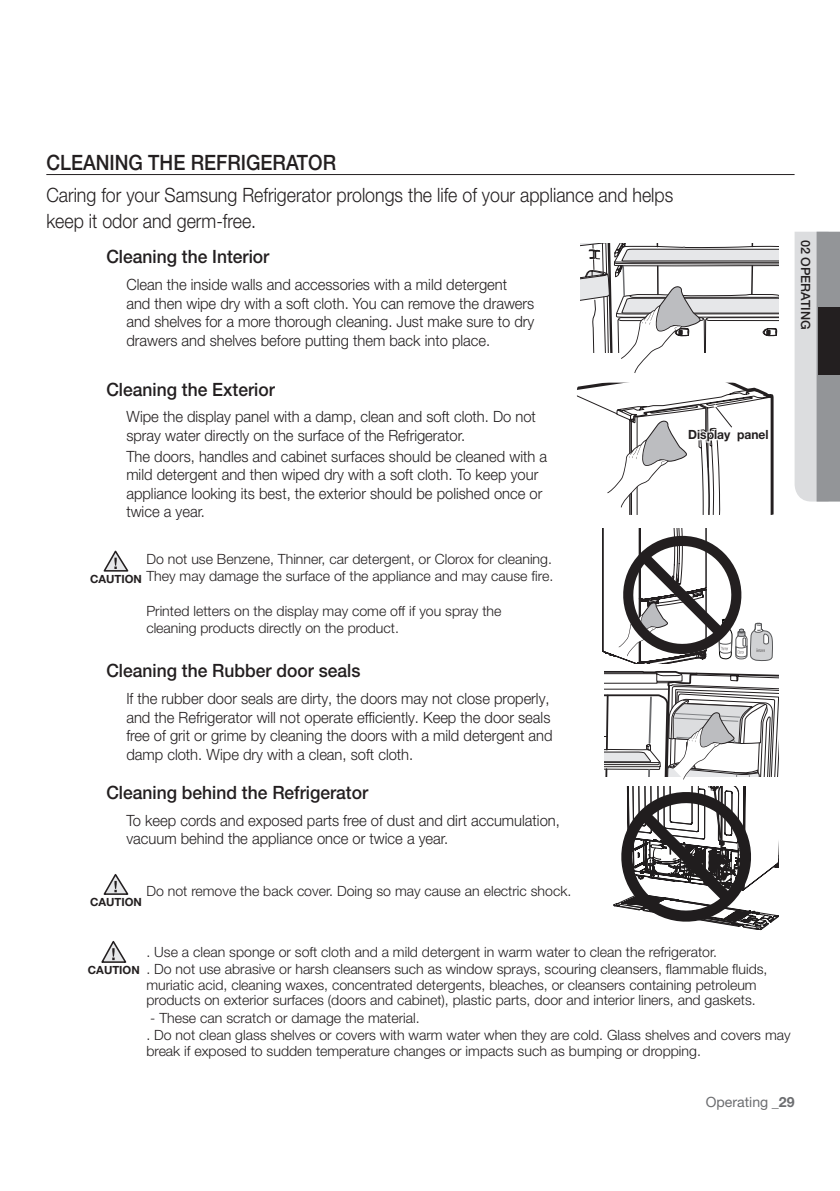
<style>
.page{position:relative;width:840px;height:1191px;background:#fff}
.page>*{position:absolute;margin:0;border:0;box-sizing:border-box;transform-origin:0 0}
.Level2__Heading_Hidd{font:500 21.2px "Helvetica Neue LT Pro";color:#231f20;scale:.9 1}
.Level1__Headcopy{font:300 19.8px "Helvetica Neue LT Pro";color:#231f20;scale:.9 1}
.Level1__Headcopy-2{font:500 18.4px "Helvetica Neue LT Pro";color:#231f20;scale:.95 1}
.Level1__Headcopy-3{font:300 15.6px/18.6px "Helvetica Neue LT Pro";color:#231f20;scale:.95 1}
.Level1__Body{font:300 14.2px/15.6px "Helvetica Neue LT Pro";color:#231f20}
.Level1_Body{font:14.2px "Helvetica Neue LT Pro";color:#6c6d70}
.Level1__Headcopy-4{font:700 12.6px "Helvetica Neue LT Pro";color:#231f20;scale:.95 1}
.Level1__Body-2{font:500 12.6px "Helvetica Neue LT Pro";color:#231f20}
.Table__Body{font:700 11.2px "Helvetica Neue LT Pro";color:#231f20}
.s1{font-weight:700}
</style>
<div class="page">
<svg style="left:580px;top:243px;width:198px;height:130px"></svg>
<svg style="left:103px;top:550px;width:26px;height:22px"></svg>
<svg style="left:103px;top:874px;width:26px;height:21px"></svg>
<svg style="left:576px;top:383px;width:197px;height:132px"></svg>
<svg style="left:613px;top:786px;width:165px;height:144px"></svg>
<svg style="left:602px;top:528px;width:176px;height:251px"></svg>
<hr style="left:46px;top:174px;width:748px;height:1px;background:#231f20">
<svg style="left:794px;top:232px;width:45px;height:269px;background:#bdbec1"></svg>
<div style="left:817px;top:307px;width:22px;height:68px;background:#231f20"></div>
<svg style="left:101px;top:940px;width:26px;height:23px"></svg>
<p class="Level2__Heading_Hidd" style="left:46px;top:150px;width:323px">CLEANING THE REFRIGERATOR</p>
<p class="Level1__Headcopy" style="left:46px;top:183px;width:697px">Caring for your Samsung Refrigerator prolongs the life of your appliance and helps</p>
<p class="Level1__Headcopy" style="left:46px;top:209px;width:234px">keep it odor and germ-free.</p>
<p class="Level1__Headcopy-2" style="left:106px;top:246px;width:173px">Cleaning the Interior</p>
<p class="Level1__Headcopy-3" style="left:126px;top:275px;width:430px">Clean the inside walls and accessories with a mild detergent and then wipe dry with a soft cloth. You can remove the drawers and shelves for a more thorough cleaning. Just make sure to dry drawers and shelves before putting them back into place.</p>
<p class="Level1__Headcopy-2" style="left:106px;top:378px;width:179px">Cleaning the Exterior</p>
<p class="Level1__Headcopy-3" style="left:126px;top:407px;width:432px">Wipe the display panel with a damp, clean and soft cloth. Do not spray water directly on the surface of the Refrigerator.</p>
<p class="Level1__Headcopy-3" style="left:126px;top:446px;width:444px">The doors, handles and cabinet surfaces should be cleaned with a mild detergent and then wiped dry with a soft cloth. To keep your appliance looking its best, the exterior should be polished once or twice a year.</p>
<p class="Level1__Body" style="left:146px;top:550px;width:408px;line-height:17px">Do not use Benzene, Thinner, car detergent, or Clorox for cleaning.<br>They may damage the surface of the appliance and may cause fire.</p>
<p class="Level1__Body" style="left:146px;top:602px;width:356px;line-height:17px">Printed letters on the display may come off if you spray the cleaning products directly on the product.</p>
<p class="Level1__Headcopy-2" style="left:106px;top:659px;width:269px">Cleaning the Rubber door seals</p>
<p class="Level1__Headcopy-3" style="left:126px;top:688px;width:450px">If the rubber door seals are dirty, the doors may not close properly, and the Refrigerator will not operate efficiently. Keep the door seals free of grit or grime by cleaning the doors with a mild detergent and damp cloth. Wipe dry with a clean, soft cloth.</p>
<p class="Level1__Headcopy-2" style="left:106px;top:781px;width:277px">Cleaning behind the Refrigerator</p>
<p class="Level1__Headcopy-3" style="left:126px;top:810px;width:457px">To keep cords and exposed parts free of dust and dirt accumulation, vacuum behind the appliance once or twice a year.</p>
<p class="Level1__Body" style="left:146px;top:882px;width:426px">Do not remove the back cover. Doing so may cause an electric shock.</p>
<p class="Table__Body" style="left:90px;top:572px;width:53px">CAUTION</p>
<p class="Table__Body" style="left:90px;top:895px;width:53px">CAUTION</p>
<p class="Level1__Headcopy-4" style="left:687px;top:427px;width:86px">Display panel</p>
<p class="Level1__Body-2" style="left:812px;top:240px;width:91px;rotate:90deg">02 OPERATING</p>
<p class="Table__Body" style="left:88px;top:963px;width:53px">CAUTION</p>
<p class="Level1__Body" style="left:146px;top:943px;width:572px">. Use a clean sponge or soft cloth and a mild detergent in warm water to clean the refrigerator.</p>
<p class="Level1__Body" style="left:146px;top:961px;width:622px">. Do not use abrasive or harsh cleansers such as window sprays, scouring cleansers, flammable fluids, muriatic acid, cleaning waxes, concentrated detergents, bleaches, or cleansers containing petroleum products on exterior surfaces (doors and cabinet), plastic parts, door and interior liners, and gaskets.</p>
<p class="Level1__Body" style="left:150px;top:1009px;width:271px">- These can scratch or damage the material.</p>
<p class="Level1__Body" style="left:146px;top:1027px;width:645px">. Do not clean glass shelves or covers with warm water when they are cold. Glass shelves and covers may break if exposed to sudden temperature changes or impacts such as bumping or dropping.</p>
<p class="Level1_Body" style="left:705px;top:1093px;width:90px">Operating <span class="s1">_29</span></p>
</div>
